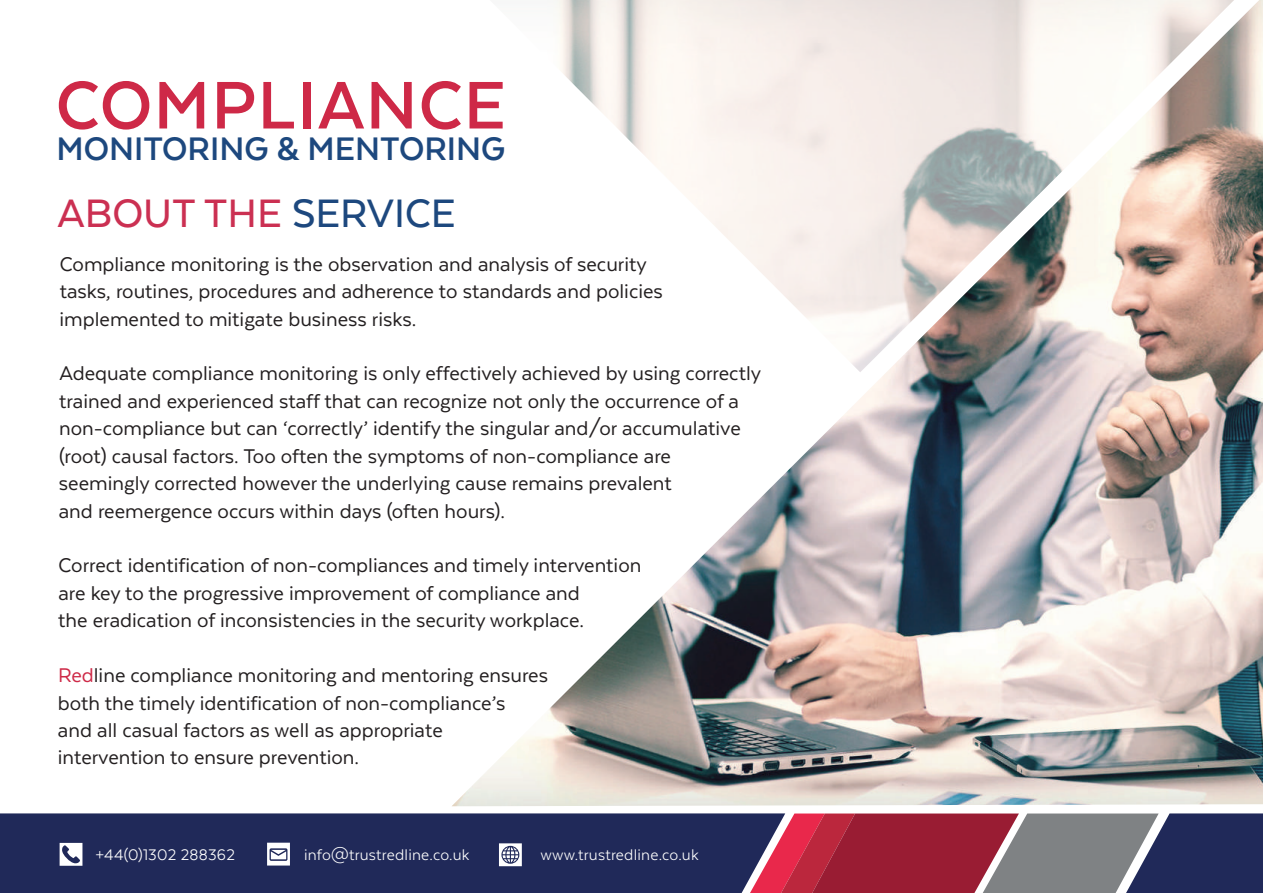
<style>
.page{position:relative;width:1263px;height:893px;background:#fff}
.page>*{position:absolute;margin:0;border:0;box-sizing:border-box;transform-origin:0 0}
.t1{font:700 77.55px "Texta";letter-spacing:.02em;color:#ce2947}
.t2{font:500 45.75px "Texta";color:#cb3052}
.t3{font:700 37.65px "Texta";color:#1d487e}
.t4{font:22.8px/27.5px "Texta";color:#231f20}
.t5{font:17.7px "Texta";letter-spacing:.01em;color:#fff}
.s1{color:#1d487e}
.s2{color:#ce2947}
</style>
<div class="page">
<div style="left:0;top:813px;width:750px;height:80px;background:#202959"></div>
<svg style="left:750px;top:813px;width:513px;height:80px;background:#80485f"></svg>
<svg style="left:60px;top:843px;width:22px;height:23px"></svg>
<svg style="left:267px;top:843px;width:23px;height:22px"></svg>
<svg style="left:499px;top:843px;width:23px;height:23px"></svg>
<img style="left:452px;top:0;width:811px;height:806px">
<img style="left:479px;top:0;width:766px;height:372px">
<h1 class="t1" style="left:56px;top:65px;width:451px">COMPLIANCE</h1>
<h3 class="t3" style="left:56px;top:129px;width:450px">MONITORING &amp; MENTORING</h3>
<h2 class="t2" style="left:58px;top:190px;width:400px">ABOUT THE <span class="s1">SERVICE</span></h2>
<p class="t4" style="left:60px;top:250px;width:605px">Compliance monitoring is the observation and analysis of security tasks, routines, procedures and adherence to standards and policies implemented to mitigate business risks.</p>
<p class="t4" style="left:59px;top:360px;width:704px">Adequate compliance monitoring is only effectively achieved by using correctly trained and experienced staff that can recognize not only the occurrence of a non-compliance but can ‘correctly’ identify the singular and/or accumulative (root) causal factors. Too often the symptoms of non-compliance are seemingly corrected however the underlying cause remains prevalent<br>and reemergence occurs within days (often hours).</p>
<p class="t4" style="left:58px;top:552px;width:585px">Correct identification of non-compliances and timely intervention are key to the progressive improvement of compliance and<br>the eradication of inconsistencies in the security workplace.</p>
<p class="t4" style="left:58px;top:661px;width:492px"><span class="s2">Red</span>line compliance monitoring and mentoring ensures both the timely identification of non-compliance’s<br>and all casual factors as well as appropriate intervention to ensure prevention.</p>
<p class="t5" style="left:95px;top:845px;width:141px">+44(0)1302 288362</p>
<p class="t5" style="left:304px;top:845px;width:167px">info@trustredline.co.uk</p>
<p class="t5" style="left:540px;top:845px;width:160px">www.trustredline.co.uk</p>
</div>
